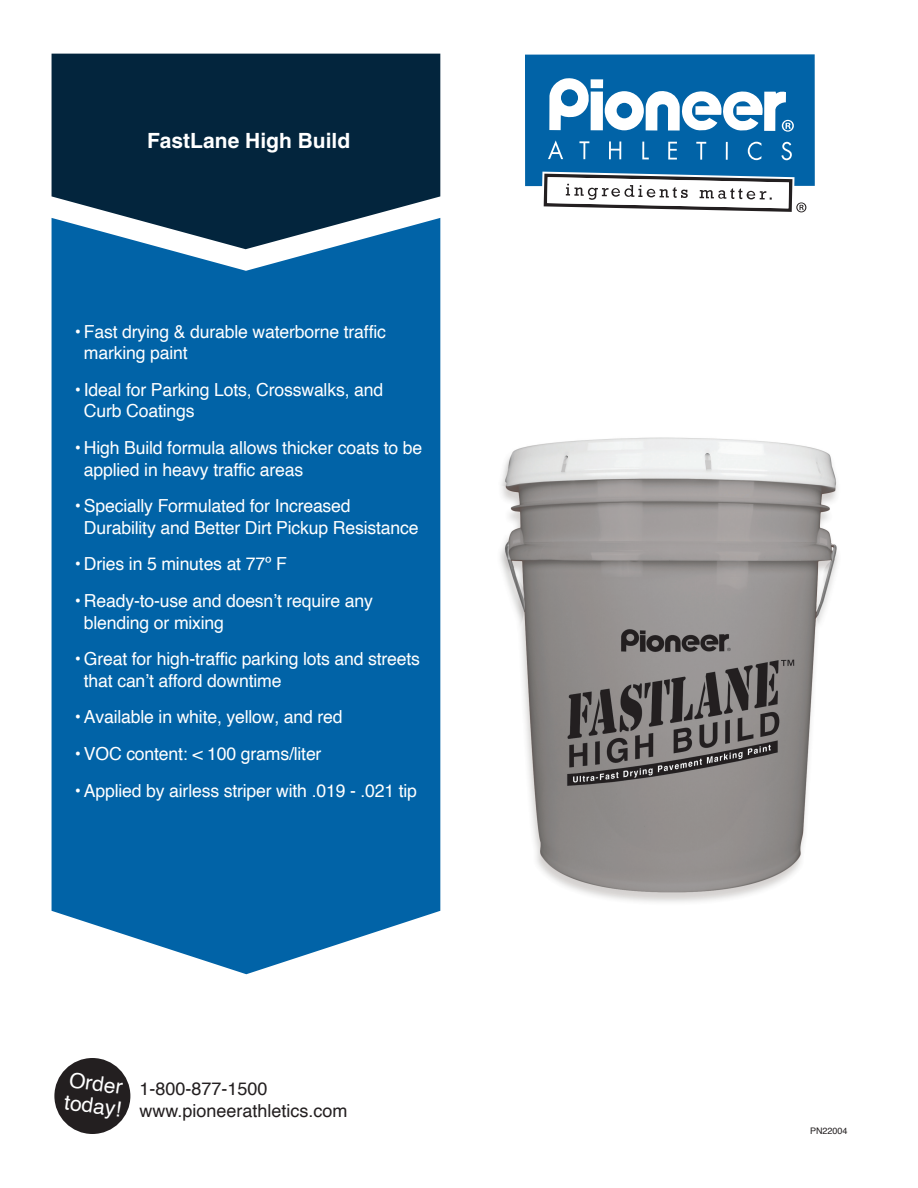
<style>
.page{position:relative;width:918px;height:1188px;background:#fff}
.page>*{position:absolute;margin:0;border:0;box-sizing:border-box;transform-origin:0 0}
.t1{font:700 21px "Helvetica LT Std";color:#fff}
.t2{font:21px "Helvetica";color:#fff}
.t3{font:18px/21.6px "Helvetica";letter-spacing:-.01em;color:#fff}
.t4{font:18px "Helvetica";color:#231f20}
.t5{font:9px "Helvetica";color:#231f20}
</style>
<div class="page">
<div style="left:52px;top:249px;width:388px;height:725px;background:#0163a7"></div>
<svg style="left:52px;top:54px;width:388px;height:195px;background:#183a52"></svg>
<div style="left:54px;top:1058px;width:76px;height:76px;background:#231f20;border-radius:50%"></div>
<svg style="left:525px;top:54px;width:290px;height:158px"></svg>
<img style="left:500px;top:437px;width:338px;height:465px">
<p class="t1" style="left:147px;top:128px;width:205px">FastLane High Build</p>
<p class="t3" style="left:84px;top:321px;width:304px;text-indent:-9px">• Fast drying &amp; durable waterborne traffic marking paint</p>
<p class="t3" style="left:84px;top:379px;width:301px;text-indent:-9px">• Ideal for Parking Lots, Crosswalks, and<br>Curb Coatings</p>
<p class="t3" style="left:84px;top:437px;width:340px;text-indent:-9px">• High Build formula allows thicker coats to be applied in heavy traffic areas</p>
<p class="t3" style="left:84px;top:496px;width:336px;text-indent:-9px">• Specially Formulated for Increased<br>Durability and Better Dirt Pickup Resistance</p>
<p class="t3" style="left:75px;top:554px;width:213px">• Dries in 5 minutes at 77º F</p>
<p class="t3" style="left:84px;top:590px;width:291px;text-indent:-9px">• Ready-to-use and doesn’t require any blending or mixing</p>
<p class="t3" style="left:84px;top:649px;width:338px;text-indent:-9px">• Great for high-traffic parking lots and streets that can’t afford downtime</p>
<p class="t3" style="left:75px;top:707px;width:269px">• Available in white, yellow, and red</p>
<p class="t3" style="left:75px;top:743px;width:248px">• VOC content: &lt; 100 grams/liter</p>
<p class="t3" style="left:75px;top:780px;width:344px">• Applied by airless striper with .019 - .021 tip</p>
<p class="t2" style="left:72px;top:1063px;width:55px;rotate:8deg">Order</p>
<p class="t2" style="left:67px;top:1085px;width:59px;rotate:8deg">today!</p>
<p class="t4" style="left:139px;top:1075px;width:130px">1-800-877-1500</p>
<p class="t4" style="left:139px;top:1097px;width:210px">www.pioneerathletics.com</p>
<p class="t5" style="left:810px;top:1124px;width:39px">PN22004</p>
</div>
